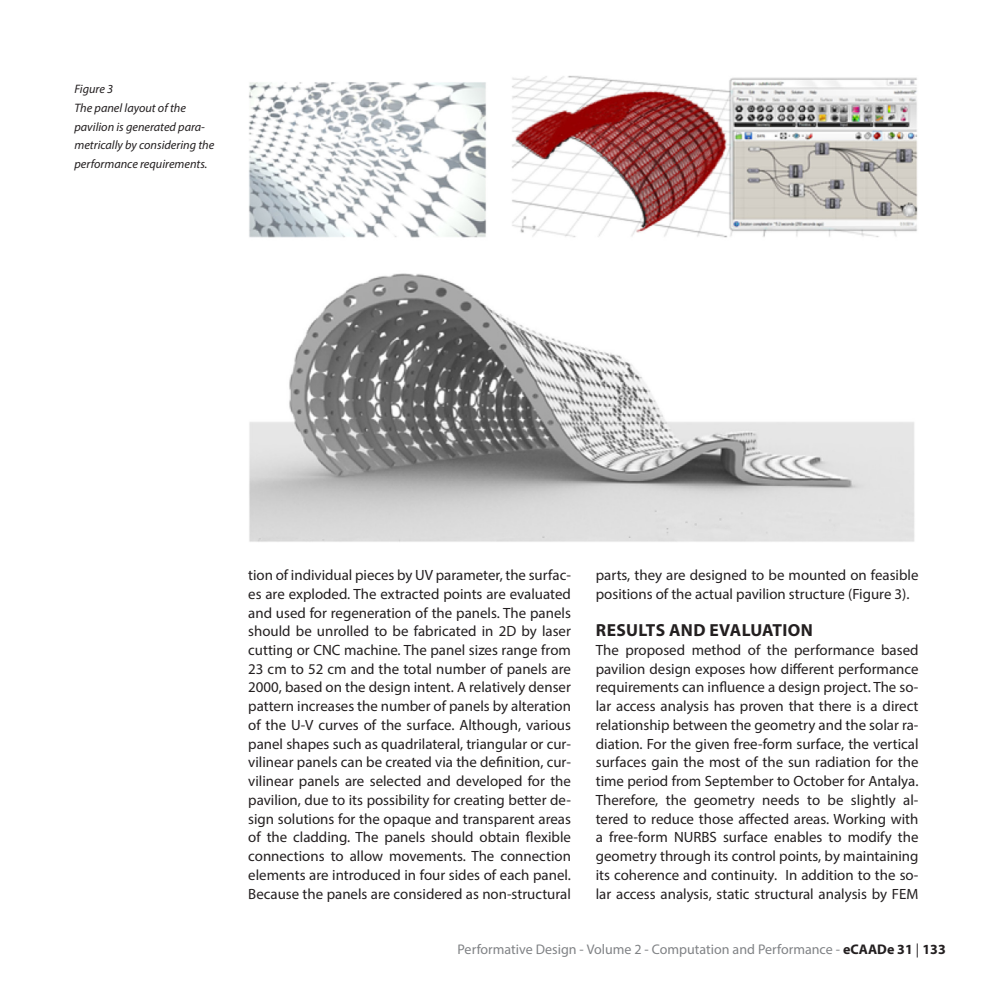
<style>
.page{position:relative;width:993px;height:993px;background:#fff}
.page>*{position:absolute;margin:0;border:0;box-sizing:border-box;transform-origin:0 0}
.Heading_1{font:700 17.5px "Myriad Pro";letter-spacing:.02em;color:#231f20}
.Paragraph{font:14.88px/18.7px "Myriad Pro";color:#231f20;text-align:justify}
.Paragraph_First{font:14.88px/18.7px "Myriad Pro";color:#231f20;text-align:justify}
.t1{font:14px "Myriad Pro";color:#808285}
.Captions{font:italic 12.25px/18.7px "Myriad Pro";color:#231f20}
.s1{font-weight:700;color:#231f20}
.s2{color:#231f20}
</style>
<div class="page">
<img style="left:249px;top:75px;width:669px;height:467px">
<p class="Captions" style="left:74px;top:79px;width:141px">Figure 3<br>The panel layout of the pavilion is generated para&shy;metrically by considering the performance requirements.</p>
<p class="Paragraph" style="left:248px;top:565px;width:324px">tion of individual pieces by UV parameter, the surfac&shy;es are exploded. The extracted points are evaluated and used for regeneration of the panels. The panels should be unrolled to be fabricated in 2D by laser cutting or CNC machine. The panel sizes range from 23 cm to 52 cm and the total number of panels are 2000, based on the design intent. A relatively denser pattern increases the number of panels by alteration of the U-V curves of the surface. Although, various panel shapes such as quadrilateral, triangular or cur&shy;vilinear panels can be created via the definition, cur&shy;vilinear panels are selected and developed for the pavilion, due to its possibility for creating better de&shy;sign solutions for the opaque and transparent areas of the cladding. The panels should obtain flexible connections to allow movements. The connection elements are introduced in four sides of each panel.<br>Because the panels are considered as non-structural</p>
<p class="Paragraph" style="left:595px;top:565px;width:324px">parts, they are designed to be mounted on feasible positions of the actual pavilion structure (Figure 3).</p>
<p class="Heading_1" style="left:595px;top:618px;width:218px">RESULTS AND EVALUATION</p>
<p class="Paragraph_First" style="left:595px;top:640px;width:324px">The proposed method of the performance based pavilion design exposes how different performance requirements can influence a design project. The so&shy;lar access analysis has proven that there is a direct relationship between the geometry and the solar ra&shy;diation. For the given free-form surface, the vertical surfaces gain the most of the sun radiation for the time period from September to October for Antalya.<br>Therefore, the geometry needs to be slightly al&shy;tered to reduce those affected areas. Working with a free-form NURBS surface enables to modify the geometry through its control points, by maintaining its coherence and continuity. In addition to the so&shy;lar access analysis, static structural analysis by FEM</p>
<p class="t1" style="left:457px;top:940px;width:489px">Performative Design - Volume 2 - Computation and Performance - <span class="s1">eCAADe 31</span> <span class="s2">|</span> <span class="s1">133</span></p>
</div>
